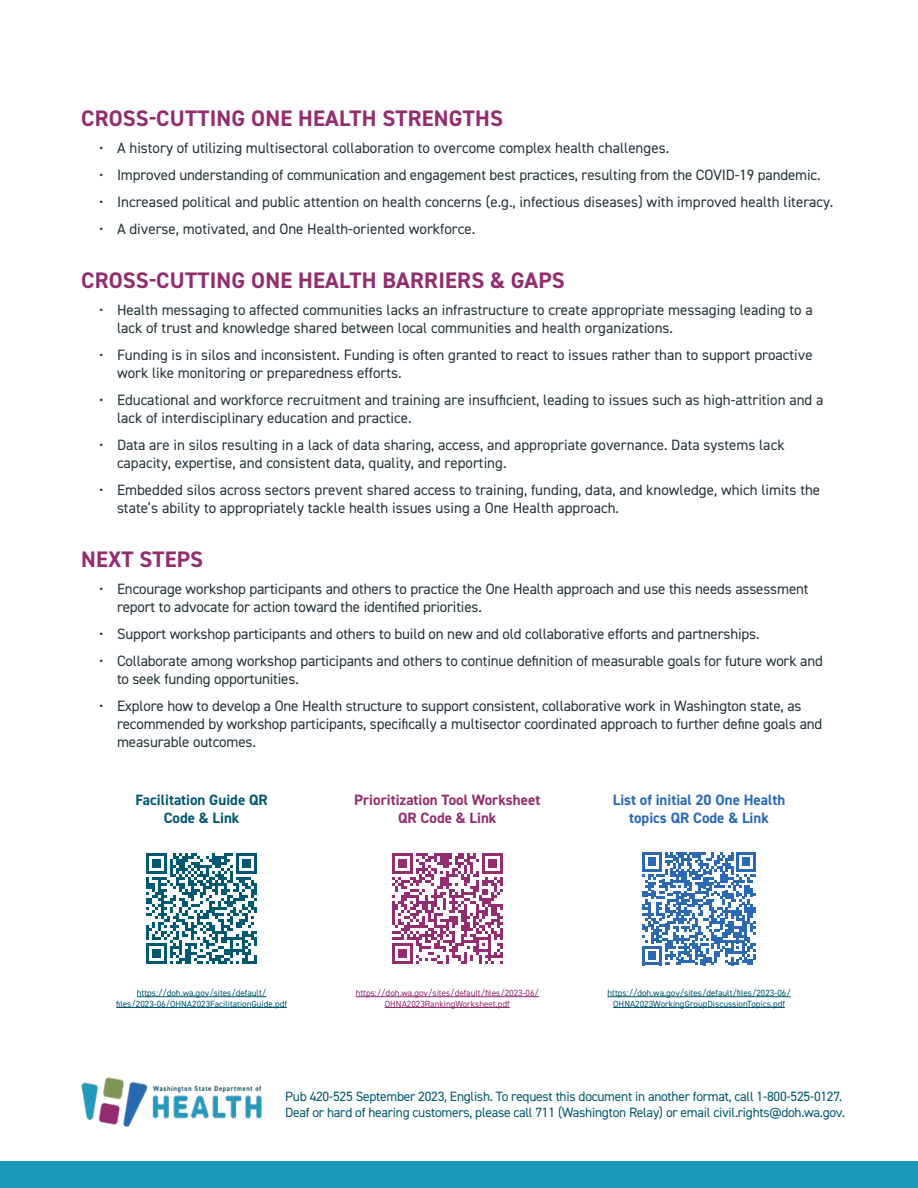
<style>
.page{position:relative;width:918px;height:1188px;background:#fff}
.page>*{position:absolute;margin:0;border:0;box-sizing:border-box;transform-origin:0 0}
.t1{font:700 22.5px "DIN2014";letter-spacing:.01em;color:#922d6f}
.t2{font:15px/18px "DIN2014";color:#25343b}
.t3{font:700 15px/18px "DIN2014";color:#2b69b3;text-align:center}
.t4{font:700 15px/18px "DIN2014";color:#922d6f;text-align:center}
.t5{font:700 15px/18px "DIN2014";color:#025870;text-align:center}
.t6{font:13.5px/16.2px "DIN2014";letter-spacing:-.02em;color:#025870}
.t7{font:9px/10.8px "DIN2014";color:#025870;text-align:center}
.t8{font:9px/10.8px "DIN2014";color:#922d6f;text-align:center}
</style>
<div class="page">
<div style="left:0;top:1162px;width:918px;height:26px;background:#1a99bb"></div>
<svg style="left:146px;top:853px;width:111px;height:111px"></svg>
<hr style="left:137px;top:996px;width:129px;height:1px;background:#025870">
<hr style="left:116px;top:1007px;width:171px;height:1px;background:#025870">
<svg style="left:392px;top:853px;width:111px;height:111px"></svg>
<hr style="left:356px;top:996px;width:183px;height:1px;background:#922d6f">
<hr style="left:385px;top:1007px;width:125px;height:1px;background:#922d6f">
<svg style="left:643px;top:852px;width:113px;height:113px"></svg>
<hr style="left:607px;top:996px;width:184px;height:1px;background:#025870">
<hr style="left:613px;top:1007px;width:172px;height:1px;background:#025870">
<img style="left:81px;top:1077px;width:181px;height:50px">
<p class="t1" style="left:81px;top:103px;width:423px">CROSS-CUTTING ONE HEALTH STRENGTHS</p>
<p class="t2" style="left:99px;top:138px;width:572px">• A history of utilizing multisectoral collaboration to overcome complex health challenges.</p>
<p class="t2" style="left:99px;top:165px;width:723px">• Improved understanding of communication and engagement best practices, resulting from the COVID-19 pandemic.</p>
<p class="t2" style="left:99px;top:192px;width:736px">• Increased political and public attention on health concerns (e.g., infectious diseases) with improved health literacy.</p>
<p class="t2" style="left:99px;top:219px;width:378px">• A diverse, motivated, and One Health-oriented workforce.</p>
<p class="t1" style="left:81px;top:265px;width:485px">CROSS-CUTTING ONE HEALTH BARRIERS &amp; GAPS</p>
<p class="t2" style="left:117px;top:300px;width:697px;text-indent:-18px">• Health messaging to affected communities lacks an infrastructure to create appropriate messaging leading to a lack of trust and knowledge shared between local communities and health organizations.</p>
<p class="t2" style="left:117px;top:345px;width:697px;text-indent:-18px">• Funding is in silos and inconsistent. Funding is often granted to react to issues rather than to support proactive work like monitoring or preparedness efforts.</p>
<p class="t2" style="left:117px;top:390px;width:708px;text-indent:-18px">• Educational and workforce recruitment and training are insufficient, leading to issues such as high-attrition and a lack of interdisciplinary education and practice.</p>
<p class="t2" style="left:117px;top:435px;width:669px;text-indent:-18px">• Data are in silos resulting in a lack of data sharing, access, and appropriate governance. Data systems lack capacity, expertise, and consistent data, quality, and reporting.</p>
<p class="t2" style="left:117px;top:480px;width:705px;text-indent:-18px">• Embedded silos across sectors prevent shared access to training, funding, data, and knowledge, which limits the state’s ability to appropriately tackle health issues using a One Health approach.</p>
<p class="t1" style="left:81px;top:544px;width:124px">NEXT STEPS</p>
<p class="t2" style="left:117px;top:579px;width:693px;text-indent:-18px">• Encourage workshop participants and others to practice the One Health approach and use this needs assessment report to advocate for action toward the identified priorities.</p>
<p class="t2" style="left:99px;top:624px;width:662px">• Support workshop participants and others to build on new and old collaborative efforts and partnerships.</p>
<p class="t2" style="left:117px;top:651px;width:707px;text-indent:-18px">• Collaborate among workshop participants and others to continue definition of measurable goals for future work and to seek funding opportunities.</p>
<p class="t2" style="left:117px;top:696px;width:707px;text-indent:-18px">• Explore how to develop a One Health structure to support consistent, collaborative work in Washington state, as recommended by workshop participants, specifically a multisector coordinated approach to further define goals and measurable outcomes.</p>
<p class="t5" style="left:135px;top:790px;width:134px">Facilitation Guide QR<br>Code &amp; Link</p>
<p class="t7" style="left:116px;top:987px;width:172px">https://doh.wa.gov/sites/default/ files/2023-06/OHNA2023FacilitationGuide.pdf</p>
<p class="t4" style="left:354px;top:790px;width:188px">Prioritization Tool Worksheet<br>QR Code &amp; Link</p>
<p class="t8" style="left:356px;top:987px;width:185px">https://doh.wa.gov/sites/default/files/2023-06/<br>OHNA2023RankingWorksheet.pdf</p>
<p class="t3" style="left:613px;top:790px;width:174px">List of initial 20 One Health topics QR Code &amp; Link</p>
<p class="t7" style="left:607px;top:987px;width:185px">https://doh.wa.gov/sites/default/files/2023-06/<br>OHNA2023WorkingGroupDiscussionTopics.pdf</p>
<p class="t6" style="left:285px;top:1088px;width:562px">Pub 420-525 September 2023, English. To request this document in another format, call 1-800-525-0127.<br>Deaf or hard of hearing customers, please call 711 (Washington Relay) or email civil.rights@doh.wa.gov.</p>
</div>
